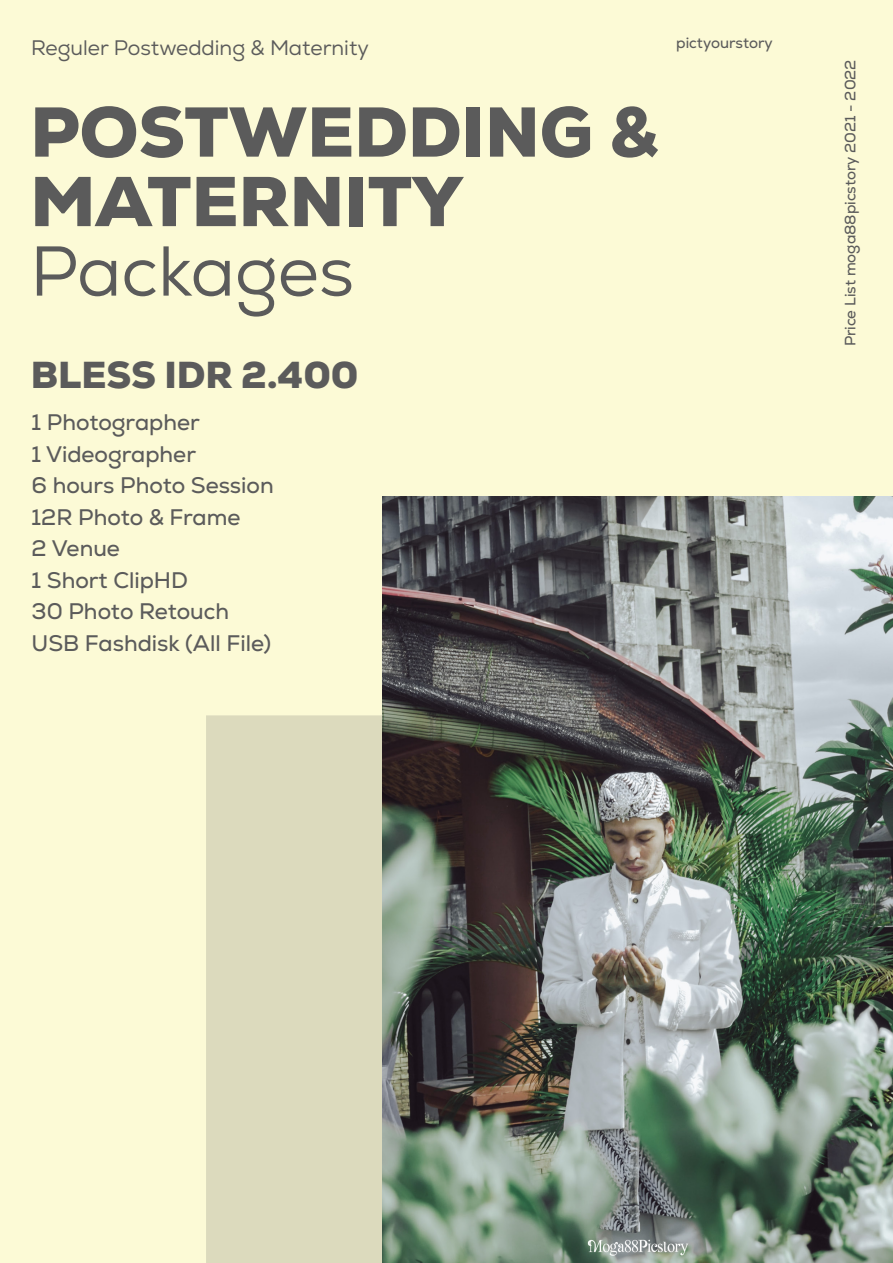
<style>
.page{position:relative;width:893px;height:1263px;background:#fcfad6}
.page>*{position:absolute;margin:0;border:0;box-sizing:border-box;transform-origin:0 0}
.t1{font:900 70.35px/69.4px "Nexa";color:#5b5b5b}
.t2{font:70.35px "Nexa";color:#5b5b5b}
.t3{font:900 37.5px "Nexa";color:#5b5b5b}
.t4{font:22.5px/31.5px "Nexa";color:#5b5b5b}
.t5{font:21px "Nexa";color:#5b5b5b}
.t6{font:15px "Nexa";color:#5b5b5b}
</style>
<div class="page">
<div style="left:206px;top:715px;width:352px;height:548px;background:#dcdabd"></div>
<img style="left:382px;top:497px;width:511px;height:766px">
<p class="t5" style="left:31px;top:35px;width:339px">Reguler Postwedding &amp; Maternity</p>
<h1 class="t1" style="left:30px;top:97px;width:630px">POSTWEDDING &amp;<br>MATERNITY</h1>
<h1 class="t2" style="left:30px;top:228px;width:325px">Packages</h1>
<h2 class="t3" style="left:31px;top:351px;width:329px">BLESS IDR 2.400</h2>
<p class="t4" style="left:32px;top:407px;width:244px">1 Photographer<br>1 Videographer<br>6 hours Photo Session<br>12R Photo &amp; Frame<br>2 Venue<br>1 Short ClipHD<br>30 Photo Retouch<br>USB Fashdisk (All File)</p>
<p class="t6" style="left:676px;top:33px;width:98px">pictyourstory</p>
<p class="t6" style="left:841px;top:346px;width:288px;rotate:-90deg">Price List moga88picstory 2021 - 2022</p>
</div>
